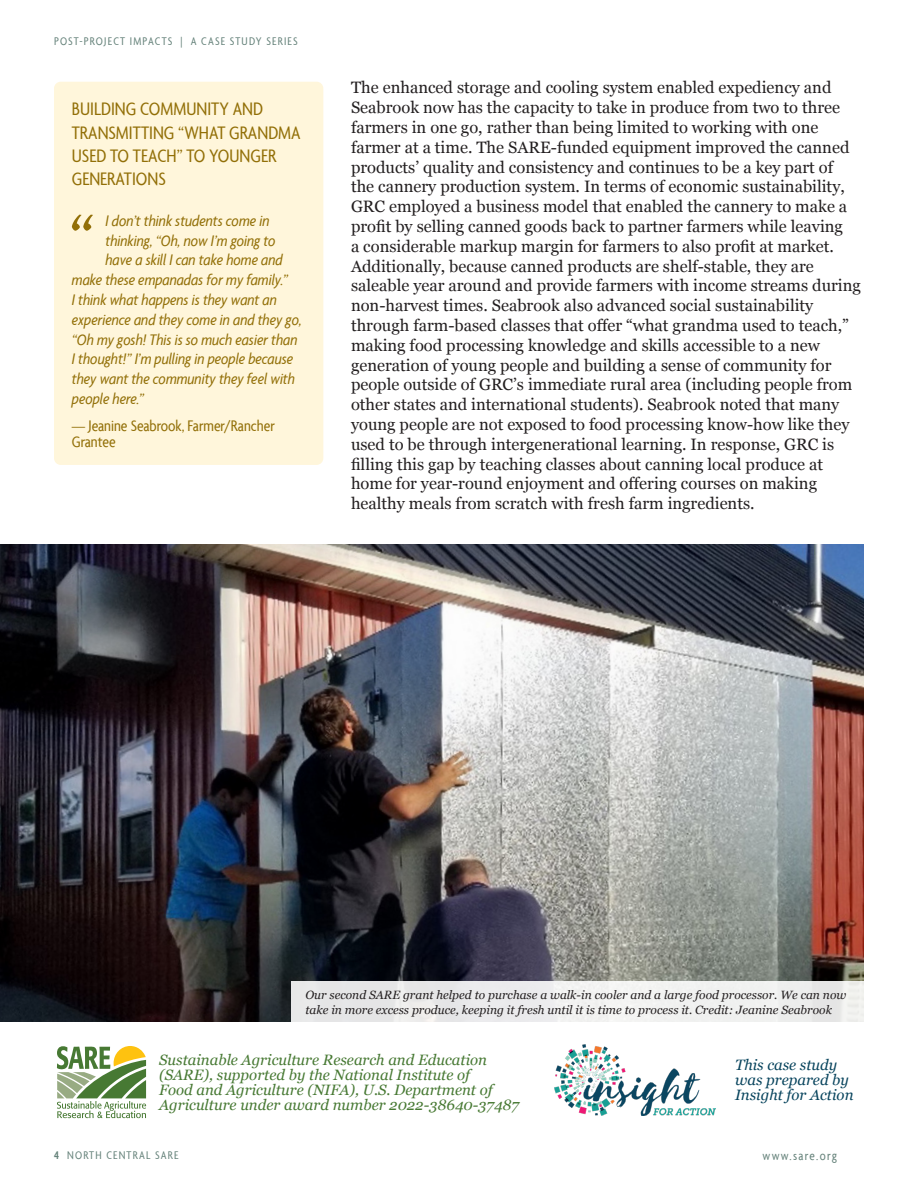
<style>
.page{position:relative;width:918px;height:1188px;background:#fff}
.page>*{position:absolute;margin:0;border:0;box-sizing:border-box;transform-origin:0 0}
.Sidebar_Quote{font:italic condensed 78.6px "Agenda";color:#926f07}
.t1{font:condensed 19.5px/23.4px "Agenda";color:#926f07}
.SARE_Paragraph{font:16.5px/19.8px "Georgia";color:#231f20}
.Sidebar_Quote-2{font:italic condensed 16.5px "Agenda";color:#926f07}
.Sidebar_Quote-3{font:condensed 16.5px/16.5px "Agenda";color:#926f07}
.t2{font:italic 15px/15px "Georgia";color:#477933}
.t3{font:italic 15px/15px "Georgia";color:#08445d}
.t4{font:condensed 13.5px "Agenda";letter-spacing:.1em;color:#66837b}
.t5{font:italic 12px/14.4px "Georgia";color:#231f20}
.t6{font:condensed 12px "Agenda";letter-spacing:.1em;color:#66837b}
.s1{font-weight:600}
</style>
<div class="page">
<div style="left:54px;top:82px;width:269px;height:383px;background:#fff6db;border-radius:7px"></div>
<img style="left:0;top:544px;width:864px;height:478px">
<svg style="left:57px;top:1046px;width:89px;height:72px"></svg>
<img style="left:554px;top:1044px;width:161px;height:71px">
<div style="left:292px;top:981px;width:575px;height:43px;background:#ededed"></div>
<p class="t6" style="left:54px;top:35px;width:245px">POST-PROJECT IMPACTS | A CASE STUDY SERIES</p>
<p class="t1" style="left:72px;top:97px;width:230px">BUILDING COMMUNITY AND<br>TRANSMITTING “WHAT GRANDMA<br>USED TO TEACH” TO YOUNGER<br>GENERATIONS</p>
<p class="Sidebar_Quote" style="left:66px;top:195px;width:26px">“</p>
<p class="Sidebar_Quote-2" style="left:106px;top:211px;width:165px">I don’t think students come in</p>
<p class="Sidebar_Quote-2" style="left:106px;top:231px;width:172px">thinking, “Oh, now I’m going to</p>
<p class="Sidebar_Quote-2" style="left:106px;top:251px;width:179px">have a skill I can take home and</p>
<p class="Sidebar_Quote-2" style="left:72px;top:270px;width:217px">make these empanadas for my family.”</p>
<p class="Sidebar_Quote-2" style="left:72px;top:290px;width:206px">I think what happens is they want an</p>
<p class="Sidebar_Quote-2" style="left:72px;top:310px;width:231px">experience and they come in and they go,</p>
<p class="Sidebar_Quote-2" style="left:72px;top:330px;width:227px">“Oh my gosh! This is so much easier than</p>
<p class="Sidebar_Quote-2" style="left:72px;top:350px;width:223px">I thought!” I’m pulling in people because</p>
<p class="Sidebar_Quote-2" style="left:72px;top:369px;width:225px">they want the community they feel with</p>
<p class="Sidebar_Quote-2" style="left:72px;top:389px;width:74px">people here.”</p>
<p class="Sidebar_Quote-3" style="left:72px;top:417px;width:204px">— Jeanine Seabrook, Farmer/Rancher<br>Grantee</p>
<p class="SARE_Paragraph" style="left:351px;top:78px;width:511px">The enhanced storage and cooling system enabled expediency and Seabrook now has the capacity to take in produce from two to three farmers in one go, rather than being limited to working with one farmer at a time. The SARE-funded equipment improved the canned products’ quality and consistency and continues to be a key part of<br>the cannery production system. In terms of economic sustainability, GRC employed a business model that enabled the cannery to make a profit by selling canned goods back to partner farmers while leaving<br>a considerable markup margin for farmers to also profit at market.<br>Additionally, because canned products are shelf-stable, they are saleable year around and provide farmers with income streams during non-harvest times. Seabrook also advanced social sustainability through farm-based classes that offer “what grandma used to teach,” making food processing knowledge and skills accessible to a new generation of young people and building a sense of community for people outside of GRC’s immediate rural area (including people from other states and international students). Seabrook noted that many young people are not exposed to food processing know-how like they used to be through intergenerational learning. In response, GRC is filling this gap by teaching classes about canning local produce at home for year-round enjoyment and offering courses on making healthy meals from scratch with fresh farm ingredients.</p>
<p class="t5" style="left:305px;top:988px;width:542px">Our second SARE grant helped to purchase a walk-in cooler and a large food processor. We can now take in more excess produce, keeping it fresh until it is time to process it. Credit: Jeanine Seabrook</p>
<p class="t2" style="left:159px;top:1053px;width:361px">Sustainable Agriculture Research and Education (SARE), supported by the National Institute of<br>Food and Agriculture (NIFA), U.S. Department of Agriculture under award number 2022-38640-37487</p>
<p class="t3" style="left:735px;top:1057px;width:120px">This case study was prepared by<br>Insight for Action</p>
<p class="t6" style="left:54px;top:1149px;width:126px"><span class="s1">4</span> NORTH CENTRAL SARE</p>
<p class="t4" style="left:763px;top:1148px;width:76px">www.sare.org</p>
</div>
